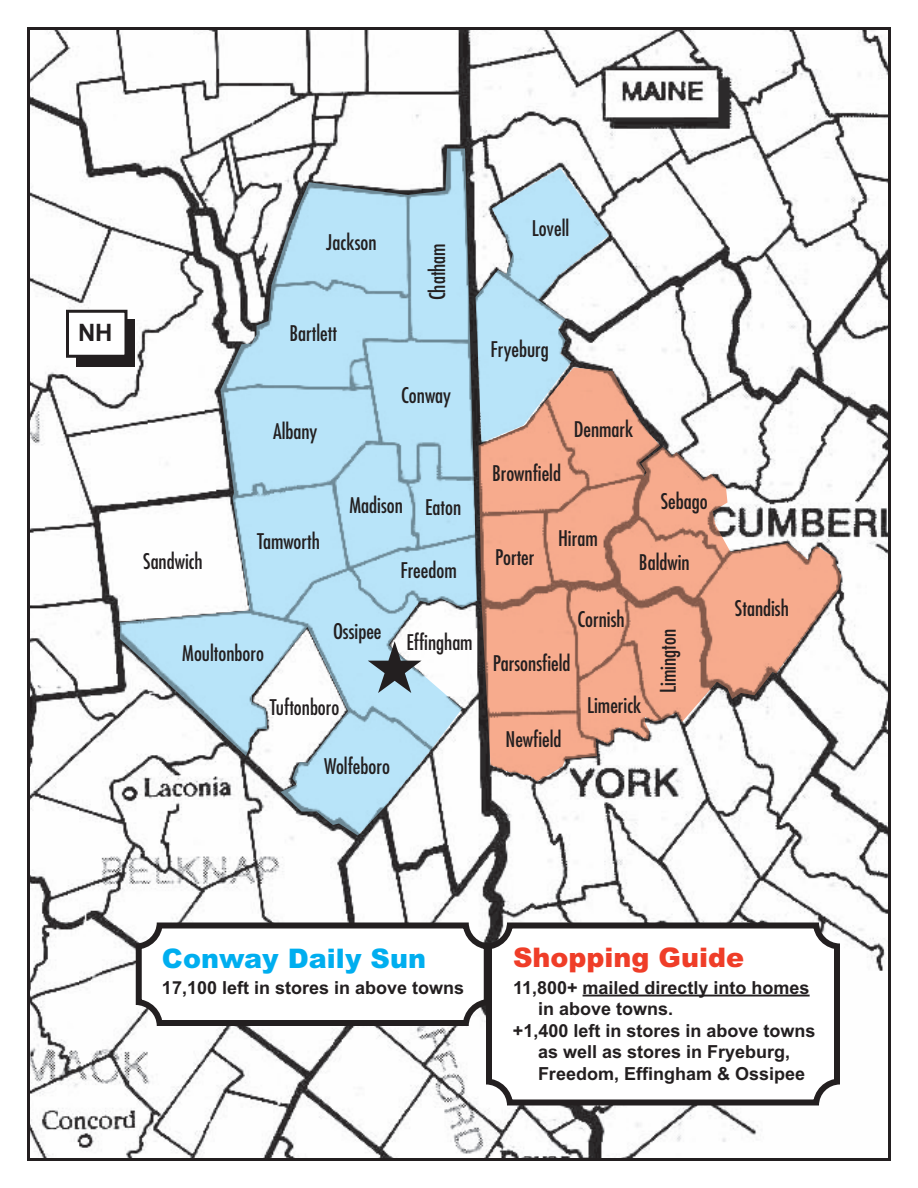
<style>
.page{position:relative;width:918px;height:1188px;background:#fff}
.page>*{position:absolute;margin:0;border:0;box-sizing:border-box;transform-origin:0 0}
.t1{font:900 27px "Arial";color:#00aeef}
.t2{font:900 27px "Arial";color:#ef3d28}
.t3{font:700 24px "Arial CE";color:#231f20}
.t4{font:condensed 21px "Futura";color:#231f20}
.t5{font:700 18px "Arial CE";color:#231f20}
</style>
<div class="page">
<img style="left:31px;top:31px;width:856px;height:1126px">
<div style="left:76px;top:320px;width:59px;height:48px;background:#231f20"></div>
<div style="left:68px;top:311px;width:58px;height:45px;background:#fff"></div>
<div style="left:66px;top:310px;width:62px;height:48px;border:3px solid #231f20"></div>
<img style="left:120px;top:148px;width:357px;height:688px">
<img style="left:478px;top:368px;width:364px;height:414px">
<svg style="left:486px;top:922px;width:354px;height:184px"></svg>
<svg style="left:136px;top:922px;width:354px;height:104px"></svg>
<hr style="left:583px;top:995px;width:227px;height:2px;background:#231f20">
<img style="left:476px;top:168px;width:133px;height:274px">
<svg style="left:368px;top:641px;width:54px;height:52px"></svg>
<p class="t3" style="left:78px;top:319px;width:36px">NH</p>
<p class="t4" style="left:326px;top:232px;width:52px">Jackson</p>
<p class="t4" style="left:290px;top:323px;width:49px">Bartlett</p>
<p class="t4" style="left:273px;top:421px;width:46px">Albany</p>
<p class="t4" style="left:428px;top:300px;width:59px;rotate:-90deg">Chatham</p>
<p class="t4" style="left:401px;top:385px;width:51px">Conway</p>
<p class="t4" style="left:143px;top:551px;width:61px">Sandwich</p>
<p class="t4" style="left:257px;top:532px;width:64px">Tamworth</p>
<p class="t4" style="left:350px;top:496px;width:113px">Madison Eaton</p>
<p class="t4" style="left:401px;top:561px;width:58px">Freedom</p>
<p class="t4" style="left:182px;top:643px;width:83px">Moultonboro</p>
<p class="t4" style="left:333px;top:622px;width:50px">Ossipee</p>
<p class="t4" style="left:406px;top:633px;width:68px">Effingham</p>
<p class="t4" style="left:270px;top:697px;width:71px">Tuftonboro</p>
<p class="t4" style="left:324px;top:757px;width:67px">Wolfeboro</p>
<p class="t4" style="left:532px;top:219px;width:39px">Lovell</p>
<p class="t4" style="left:490px;top:340px;width:60px">Fryeburg</p>
<p class="t4" style="left:492px;top:463px;width:71px">Brownfield</p>
<p class="t4" style="left:574px;top:420px;width:61px">Denmark</p>
<p class="t4" style="left:558px;top:529px;width:41px">Hiram</p>
<p class="t4" style="left:661px;top:491px;width:48px">Sebago</p>
<p class="t4" style="left:495px;top:547px;width:41px">Porter</p>
<p class="t4" style="left:639px;top:553px;width:52px">Baldwin</p>
<p class="t4" style="left:577px;top:610px;width:49px">Cornish</p>
<p class="t4" style="left:493px;top:653px;width:79px">Parsonsfield</p>
<p class="t4" style="left:506px;top:730px;width:58px">Newfield</p>
<p class="t4" style="left:587px;top:696px;width:56px">Limerick</p>
<p class="t4" style="left:658px;top:693px;width:65px;rotate:-90deg">Limington</p>
<p class="t4" style="left:735px;top:598px;width:55px">Standish</p>
<p class="t1" style="left:162px;top:943px;width:266px">Conway Daily Sun</p>
<p class="t5" style="left:162px;top:978px;width:304px">17,100 left in stores in above towns</p>
<p class="t2" style="left:513px;top:942px;width:233px">Shopping Guide</p>
<p class="t5" style="left:513px;top:977px;width:298px">11,800+ mailed directly into homes</p>
<p class="t5" style="left:538px;top:998px;width:137px">in above towns.</p>
<p class="t5" style="left:513px;top:1020px;width:304px">+1,400 left in stores in above towns</p>
<p class="t5" style="left:538px;top:1042px;width:254px">as well as stores in Fryeburg,</p>
<p class="t5" style="left:538px;top:1063px;width:269px">Freedom, Effingham &amp; Ossipee</p>
</div>
